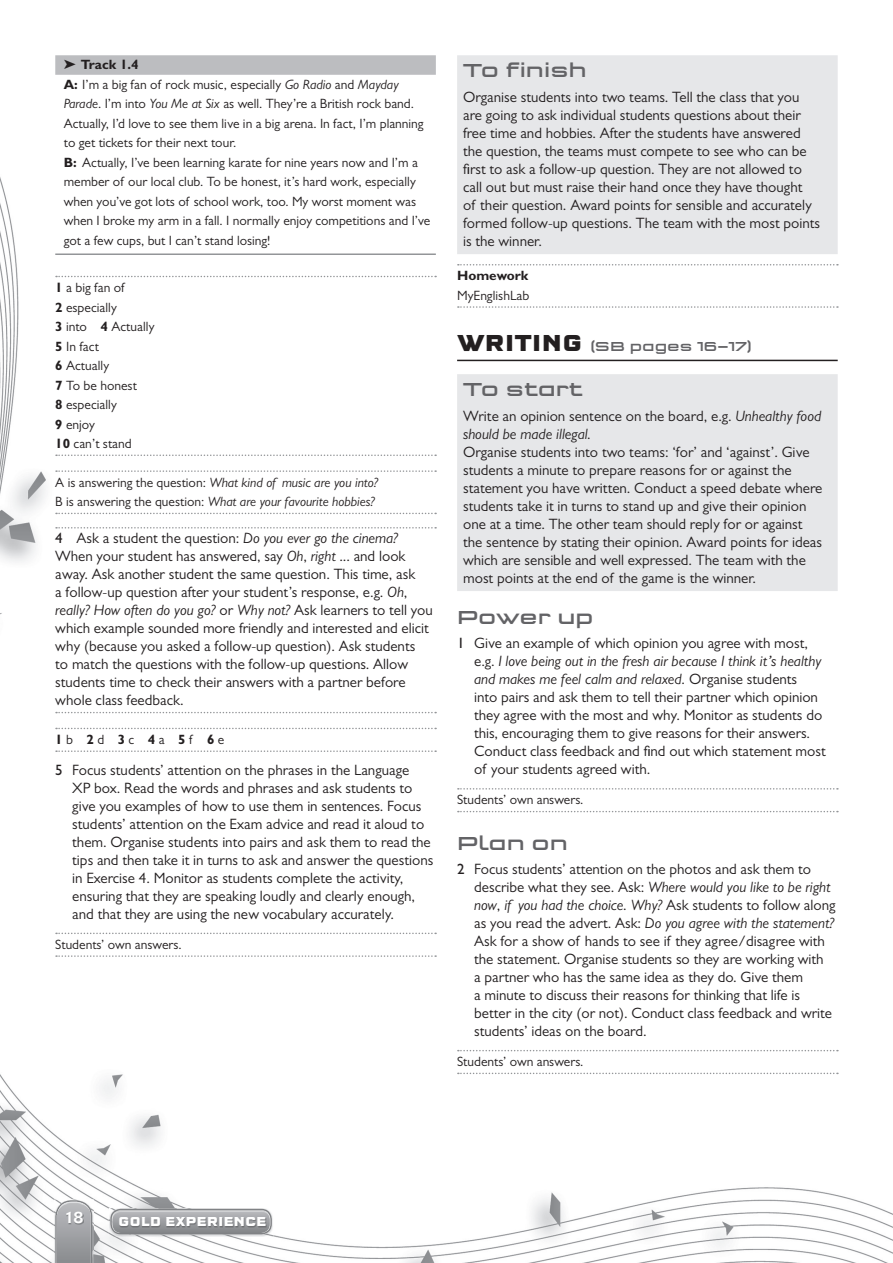
<style>
.page{position:relative;width:893px;height:1263px;background:#fff}
.page>*{position:absolute;margin:0;border:0;box-sizing:border-box;transform-origin:0 0}
.t1{font:500 19.5px "Q Type Pro Extd";color:#636366}
.t2{font:700 16.5px "Mixage ITC Std";color:#fff}
.t3{font:15px/18px "Gill Sans MT Std";color:#231f20}
.t4{font:13.5px/19.5px "Gill Sans MT Std";color:#231f20}
.t5{font:italic 13.5px/19.5px "Gill Sans MT Std";color:#231f20}
.t6{font:500 13.5px "Q Type Pro Extd";color:#636366}
.t7{font:700 13.5px "Gill Sans MT Std";color:#231f20}
.t8{font:900 13.5px "Q Type Square Pro";letter-spacing:-.015em;color:#fff}
.s1{font-weight:700}
.s2{font-style:italic}
.s3{font-style:normal}
.s4{font-weight:500}
.s5{font-weight:400}
.s6{font-family:"Q Type Square Pro";font-weight:900;font-size:24px;color:#231f20}
</style>
<div class="page">
<img style="left:0;top:177px;width:893px;height:1086px">
<img style="left:54px;top:1199px;width:40px;height:64px">
<svg style="left:55px;top:1200px;width:37px;height:63px"></svg>
<img style="left:57px;top:1202px;width:34px;height:61px">
<img style="left:109px;top:1208px;width:164px;height:29px">
<svg style="left:110px;top:1209px;width:162px;height:25px"></svg>
<img style="left:66px;top:1212px;width:17px;height:12px">
<img style="left:119px;top:1218px;width:147px;height:9px">
<div style="left:55px;top:55px;width:381px;height:20px;background:#bcbdc0"></div>
<hr style="left:55px;top:253px;width:381px;height:2px;background:#939598">
<svg style="left:56px;top:276px;width:380px;height:1px"></svg>
<svg style="left:56px;top:454px;width:380px;height:2px"></svg>
<svg style="left:56px;top:470px;width:380px;height:2px"></svg>
<svg style="left:56px;top:513px;width:380px;height:1px"></svg>
<svg style="left:56px;top:527px;width:380px;height:1px"></svg>
<svg style="left:56px;top:712px;width:380px;height:1px"></svg>
<svg style="left:56px;top:728px;width:380px;height:1px"></svg>
<svg style="left:56px;top:750px;width:380px;height:2px"></svg>
<svg style="left:56px;top:933px;width:380px;height:1px"></svg>
<svg style="left:56px;top:955px;width:380px;height:2px"></svg>
<svg style="left:458px;top:264px;width:380px;height:1px"></svg>
<svg style="left:458px;top:306px;width:380px;height:2px"></svg>
<hr style="left:457px;top:360px;width:381px;height:1px;background:#231f20">
<svg style="left:458px;top:788px;width:380px;height:1px"></svg>
<svg style="left:458px;top:811px;width:380px;height:1px"></svg>
<svg style="left:458px;top:1050px;width:380px;height:1px"></svg>
<svg style="left:458px;top:1073px;width:380px;height:1px"></svg>
<div style="left:457px;top:55px;width:381px;height:199px;background:#e6e7e9"></div>
<div style="left:457px;top:374px;width:381px;height:217px;background:#e6e7e9"></div>
<svg style="left:463px;top:163px;width:6px;height:11px"></svg>
<svg style="left:644px;top:746px;width:6px;height:10px"></svg>
<p class="t4" style="left:64px;top:55px;width:368px">➤ <span class="s1">Track 1.4<br>A:</span> I’m a big fan of rock music, especially <span class="s2">Go Radio</span> and <span class="s2">Mayday Parade</span>. I’m into <span class="s2">You Me at Six</span> as well. They’re a British rock band.<br>Actually, I’d love to see them live in a big arena. In fact, I’m planning to get tickets for their next tour.<br><span class="s1">B:</span> Actually, I’ve been learning karate for nine years now and I’m a member of our local club. To be honest, it’s hard work, especially when you’ve got lots of school work, too. My worst moment was when I broke my arm in a fall. I normally enjoy competitions and I’ve got a few cups, but I can’t stand losing!</p>
<p class="t4" style="left:55px;top:278px;width:101px"><span class="s1">1</span> a big fan of<br><span class="s1">2</span> especially<br><span class="s1">3</span> into <span class="s1">4</span> Actually<br><span class="s1">5</span> In fact<br><span class="s1">6</span> Actually<br><span class="s1">7</span> To be honest<br><span class="s1">8</span> especially<br><span class="s1">9</span> enjoy<br><span class="s1">10</span> can’t stand</p>
<p class="t5" style="left:55px;top:472px;width:324px"><span class="s3">A is answering the question:</span> What kind of music are you into?<br><span class="s3">B is answering the question:</span> What are your favourite hobbies?</p>
<p class="t3" style="left:55px;top:529px;width:379px"><span class="s4">4</span> Ask a student the question: <span class="s2">Do you ever go the cinema?<br></span>When your student has answered, say <span class="s2">Oh</span> , <span class="s2">right</span> ... and look away. Ask another student the same question. This time, ask<br>a follow-up question after your student’s response, e.g. <span class="s2">Oh</span> , <span class="s2">really? How often do you go?</span> or <span class="s2">Why not?</span> Ask learners to tell you which example sounded more friendly and interested and elicit why (because you asked a follow-up question). Ask students<br>to match the questions with the follow-up questions. Allow students time to check their answers with a partner before whole class feedback.</p>
<p class="t7" style="left:55px;top:731px;width:171px">1 <span class="s5">b</span> 2 <span class="s5">d</span> 3 <span class="s5">c</span> 4 <span class="s5">a</span> 5 <span class="s5">f</span> 6 <span class="s5">e</span></p>
<p class="t3" style="left:72px;top:761px;width:363px;text-indent:-17px"><span class="s4">5</span> Focus students’ attention on the phrases in the Language<br>XP box. Read the words and phrases and ask students to give you examples of how to use them in sentences. Focus students’ attention on the Exam advice and read it aloud to them. Organise students into pairs and ask them to read the tips and then take it in turns to ask and answer the questions in Exercise 4. Monitor as students complete the activity, ensuring that they are speaking loudly and clearly enough, and that they are using the new vocabulary accurately.</p>
<p class="t4" style="left:55px;top:934px;width:128px">Students’ own answers.</p>
<h1 class="t1" style="left:463px;top:54px;width:125px">To finish</h1>
<p class="t3" style="left:463px;top:87px;width:338px">Organise students into two teams. Tell the class that you</p>
<p class="t3" style="left:463px;top:105px;width:339px">are going to ask individual students questions about their</p>
<p class="t3" style="left:463px;top:123px;width:339px">free time and hobbies. After the students have answered</p>
<p class="t3" style="left:463px;top:141px;width:345px">the question, the teams must compete to see who can be</p>
<p class="t3" style="left:470px;top:159px;width:333px">rst to ask a follow-up question. They are not allowed to</p>
<p class="t3" style="left:463px;top:177px;width:341px">call out but must raise their hand once they have thought</p>
<p class="t3" style="left:463px;top:195px;width:350px">of their question. Award points for sensible and accurately</p>
<p class="t3" style="left:463px;top:213px;width:358px">formed follow-up questions. The team with the most points</p>
<p class="t3" style="left:463px;top:231px;width:80px">is the winner.</p>
<p class="t7" style="left:457px;top:267px;width:73px">Homework</p>
<p class="t4" style="left:457px;top:285px;width:74px">MyEnglishLab</p>
<p class="t6" style="left:457px;top:335px;width:296px"><span class="s6">WRITING</span> (SB pages 16–17)</p>
<h1 class="t1" style="left:463px;top:373px;width:121px">To start</h1>
<p class="t3" style="left:463px;top:406px;width:360px">Write an opinion sentence on the board, e.g. <span class="s2">Unhealthy food should be made illegal.</span></p>
<p class="t3" style="left:463px;top:442px;width:361px">Organise students into two teams: ‘for’ and ‘against’. Give students a minute to prepare reasons for or against the statement you have written. Conduct a speed debate where students take it in turns to stand up and give their opinion one at a time. The other team should reply for or against the sentence by stating their opinion. Award points for ideas which are sensible and well expressed. The team with the most points at the end of the game is the winner.</p>
<h1 class="t1" style="left:457px;top:601px;width:138px">Power up</h1>
<p class="t3" style="left:474px;top:634px;width:353px;text-indent:-17px"><span class="s4">1</span> Give an example of which opinion you agree with most, e.g. <span class="s2">I love being out in the fresh air because I think it’s healthy and makes me feel calm and relaxed.</span> Organise students<br>into pairs and ask them to tell their partner which opinion they agree with the most and why. Monitor as students do this, encouraging them to give reasons for their answers.<br>Conduct class feedback and nd out which statement most of your students agreed with.</p>
<p class="t4" style="left:457px;top:790px;width:128px">Students’ own answers.</p>
<h1 class="t1" style="left:457px;top:827px;width:112px">Plan on</h1>
<p class="t3" style="left:474px;top:860px;width:363px;text-indent:-17px"><span class="s4">2</span> Focus students’ attention on the photos and ask them to describe what they see. Ask: <span class="s2">Where would you like to be right now</span> , <span class="s2">if you had the choice. Why?</span> Ask students to follow along as you read the advert. Ask: <span class="s2">Do you agree with the statement?<br></span>Ask for a show of hands to see if they agree/disagree with the statement. Organise students so they are working with<br>a partner who has the same idea as they do. Give them<br>a minute to discuss their reasons for thinking that life is better in the city (or not). Conduct class feedback and write students’ ideas on the board.</p>
<p class="t4" style="left:457px;top:1052px;width:128px">Students’ own answers.</p>
<p class="t2" style="left:64px;top:1208px;width:21px">18</p>
<p class="t8" style="left:118px;top:1210px;width:150px">GOLD EXPERIENCE</p>
</div>
